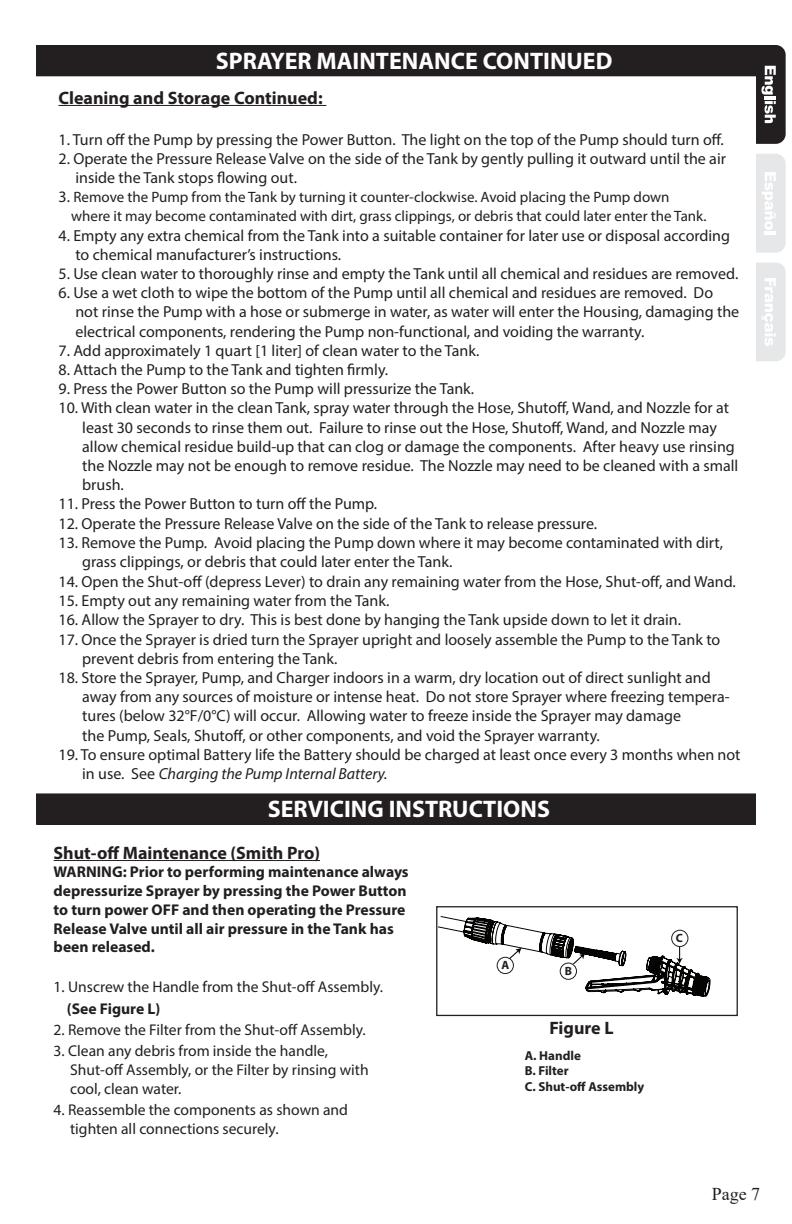
<style>
.page{position:relative;width:792px;height:1224px;background:#fff}
.page>*{position:absolute;margin:0;border:0;box-sizing:border-box;transform-origin:0 0}
.t1{font:700 24px "Myriad Pro";color:#fff}
.t2{font:700 18px "Myriad Pro";color:#231f20}
.t3{font:18px "Times New Roman";color:#231f20}
.t4{font:16px/19.2px "Myriad Pro";color:#231f20}
.t5{font:15.6px/18.8px "Myriad Pro";color:#231f20}
.t6{font:700 15.6px/18.8px "Myriad Pro";color:#231f20}
.t7{font:15px/19.2px "Myriad Pro";color:#231f20}
.t8{font:700 13px/15.6px "Myriad Pro";color:#231f20}
.t9{font:700 12px "Myriad Pro";color:#231f20}
.t10{font:700 10.4px "Myriad Pro";color:#231f20}
.s1{font-size:16px}
.s2{font-style:italic}
</style>
<div class="page">
<hr style="left:58px;top:105px;width:268px;height:1px;background:#231f20">
<div style="left:37px;top:46px;width:718px;height:30px;background:#231f20"></div>
<div style="left:36px;top:45px;width:720px;height:31px;border:1px solid #231f20"></div>
<div style="left:37px;top:794px;width:718px;height:30px;background:#231f20"></div>
<div style="left:36px;top:793px;width:720px;height:32px;border:1px solid #231f20"></div>
<hr style="left:54px;top:860px;width:266px;height:1px;background:#231f20">
<svg style="left:438px;top:916px;width:273px;height:81px"></svg>
<div style="left:633px;top:948px;width:11px;height:22px;background:#fff"></div>
<div style="left:436px;top:906px;width:302px;height:110px;border:1px solid #231f20"></div>
<div style="left:475px;top:959px;width:35px;height:29px;background:#fff"></div>
<div style="left:539px;top:965px;width:35px;height:29px;background:#fff"></div>
<div style="left:662px;top:916px;width:35px;height:30px;background:#fff"></div>
<div style="left:497px;top:957px;width:17px;height:17px;border:1px solid #231f20;border-radius:50%"></div>
<div style="left:560px;top:963px;width:17px;height:17px;border:1px solid #231f20;border-radius:50%"></div>
<div style="left:671px;top:930px;width:17px;height:17px;border:1px solid #231f20;border-radius:50%"></div>
<svg style="left:756px;top:263px;width:30px;height:98px"></svg>
<svg style="left:756px;top:154px;width:30px;height:99px"></svg>
<svg style="left:756px;top:45px;width:30px;height:99px;background:#464243"></svg>
<h1 class="t1" style="left:216px;top:45px;width:398px">SPRAYER MAINTENANCE CONTINUED</h1>
<p class="t2" style="left:58px;top:86px;width:266px">Cleaning and Storage Continued:</p>
<p class="t4" style="left:58px;top:129px;width:667px">1. Turn off the Pump by pressing the Power Button. The light on the top of the Pump should turn off.</p>
<p class="t4" style="left:75px;top:149px;width:652px;text-indent:-17px">2. Operate the Pressure Release Valve on the side of the Tank by gently pulling it outward until the air inside the Tank stops flowing out.</p>
<p class="t7" style="left:71px;top:187px;width:637px;text-indent:-13px"><span class="s1">3.</span> Remove the Pump from the Tank by turning it counter-clockwise. Avoid placing the Pump down where it may become contaminated with dirt, grass clippings, or debris that could later enter the Tank.</p>
<p class="t4" style="left:75px;top:225px;width:656px;text-indent:-17px">4. Empty any extra chemical from the Tank into a suitable container for later use or disposal according to chemical manufacturer’s instructions.</p>
<p class="t4" style="left:58px;top:264px;width:681px">5. Use clean water to thoroughly rinse and empty the Tank until all chemical and residues are removed.</p>
<p class="t4" style="left:75px;top:283px;width:665px;text-indent:-17px">6. Use a wet cloth to wipe the bottom of the Pump until all chemical and residues are removed. Do not rinse the Pump with a hose or submerge in water, as water will enter the Housing, damaging the electrical components, rendering the Pump non-functional, and voiding the warranty.</p>
<p class="t4" style="left:58px;top:341px;width:422px">7. Add approximately 1 quart [1 liter] of clean water to the Tank.</p>
<p class="t4" style="left:58px;top:360px;width:331px">8. Attach the Pump to the Tank and tighten firmly.</p>
<p class="t4" style="left:58px;top:379px;width:417px">9. Press the Power Button so the Pump will pressurize the Tank.</p>
<p class="t4" style="left:82px;top:398px;width:658px;text-indent:-24px">10. With clean water in the clean Tank, spray water through the Hose, Shutoff, Wand, and Nozzle for at least 30 seconds to rinse them out. Failure to rinse out the Hose, Shutoff, Wand, and Nozzle may allow chemical residue build-up that can clog or damage the components. After heavy use rinsing the Nozzle may not be enough to remove residue. The Nozzle may need to be cleaned with a small brush.</p>
<p class="t4" style="left:58px;top:494px;width:320px">11. Press the Power Button to turn off the Pump.</p>
<p class="t4" style="left:58px;top:513px;width:540px">12. Operate the Pressure Release Valve on the side of the Tank to release pressure.</p>
<p class="t4" style="left:82px;top:533px;width:642px;text-indent:-24px">13. Remove the Pump. Avoid placing the Pump down where it may become contaminated with dirt, grass clippings, or debris that could later enter the Tank.</p>
<p class="t4" style="left:58px;top:572px;width:679px">14. Open the Shut-off (depress Lever) to drain any remaining water from the Hose, Shut-off, and Wand.</p>
<p class="t4" style="left:58px;top:591px;width:333px">15. Empty out any remaining water from the Tank.</p>
<p class="t4" style="left:58px;top:610px;width:624px">16. Allow the Sprayer to dry. This is best done by hanging the Tank upside down to let it drain.</p>
<p class="t4" style="left:82px;top:629px;width:640px;text-indent:-24px">17. Once the Sprayer is dried turn the Sprayer upright and loosely assemble the Pump to the Tank to prevent debris from entering the Tank.</p>
<p class="t4" style="left:82px;top:668px;width:649px;text-indent:-24px">18. Store the Sprayer, Pump, and Charger indoors in a warm, dry location out of direct sunlight and away from any sources of moisture or intense heat. Do not store Sprayer where freezing tempera&shy;tures (below 32°F/0°C) will occur. Allowing water to freeze inside the Sprayer may damage<br>the Pump, Seals, Shutoff, or other components, and void the Sprayer warranty.</p>
<p class="t4" style="left:82px;top:745px;width:660px;text-indent:-24px">19. To ensure optimal Battery life the Battery should be charged at least once every 3 months when not in use. See <span class="s2">Charging the Pump Internal Battery.</span></p>
<h1 class="t1" style="left:268px;top:794px;width:284px">SERVICING INSTRUCTIONS</h1>
<p class="t2" style="left:54px;top:841px;width:268px">Shut-off Maintenance (Smith Pro)</p>
<p class="t6" style="left:54px;top:862px;width:357px">WARNING: Prior to performing maintenance always depressurize Sprayer by pressing the Power Button to turn power OFF and then operating the Pressure Release Valve until all air pressure in the Tank has been released.</p>
<p class="t5" style="left:54px;top:977px;width:331px">1. Unscrew the Handle from the Shut-off Assembly.</p>
<p class="t6" style="left:67px;top:999px;width:95px">(See Figure L)</p>
<p class="t5" style="left:54px;top:1020px;width:314px">2. Remove the Filter from the Shut-off Assembly.</p>
<p class="t5" style="left:70px;top:1041px;width:300px;text-indent:-17px">3. Clean any debris from inside the handle,<br>Shut-off Assembly, or the Filter by rinsing with cool, clean water.</p>
<p class="t5" style="left:70px;top:1100px;width:279px;text-indent:-17px">4. Reassemble the components as shown and tighten all connections securely.</p>
<p class="t9" style="left:502px;top:957px;width:9px">A</p>
<p class="t10" style="left:496px;top:958px;width:8px">A</p>
<p class="t10" style="left:561px;top:963px;width:8px">B</p>
<p class="t9" style="left:565px;top:963px;width:9px">B</p>
<p class="t2" style="left:550px;top:1017px;width:66px">Figure L</p>
<p class="t8" style="left:525px;top:1047px;width:121px">A. Handle<br>B. Filter<br>C. Shut-off Assembly</p>
<p class="t10" style="left:676px;top:927px;width:8px">C</p>
<p class="t9" style="left:676px;top:931px;width:9px">C</p>
<p class="t3" style="left:712px;top:1181px;width:50px">Page 7</p>
</div>
